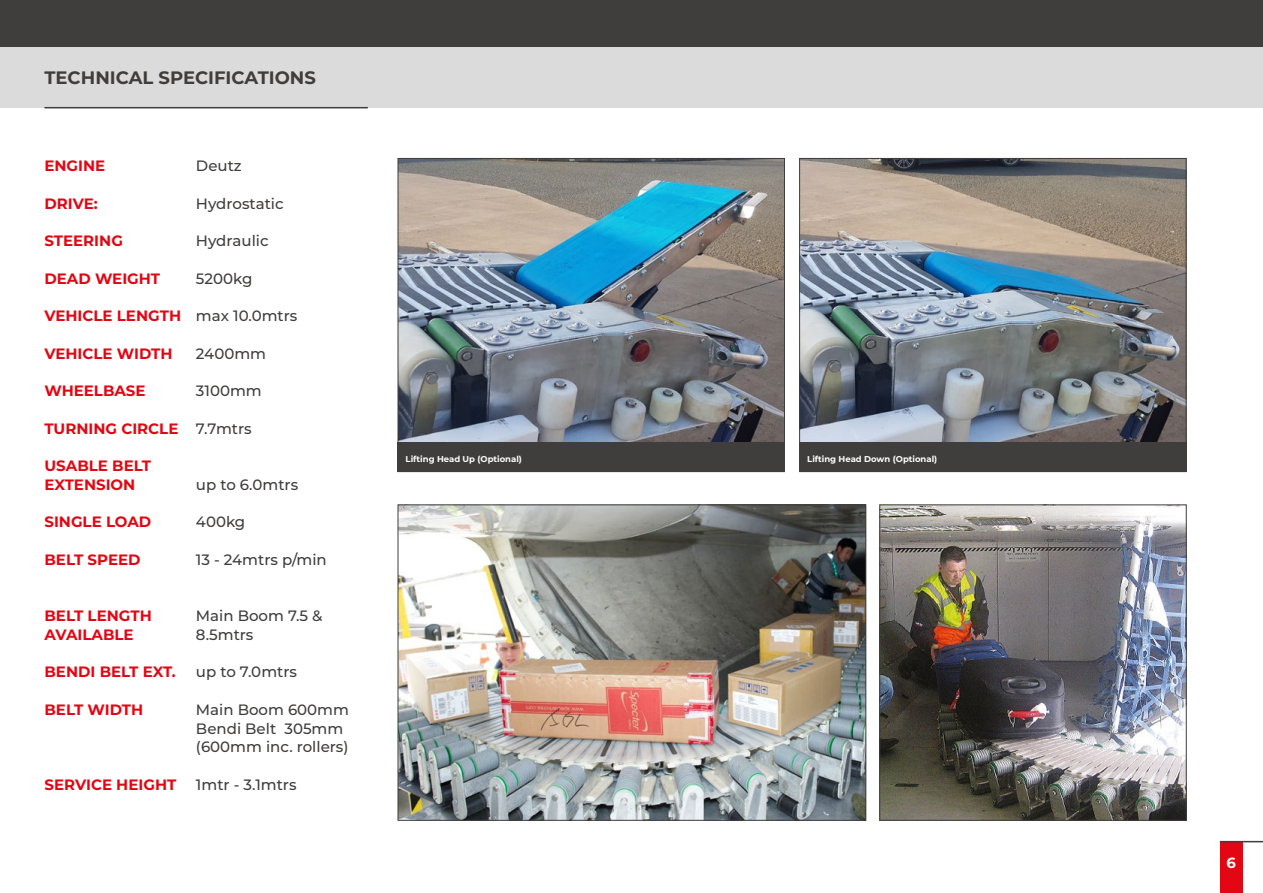
<style>
.page{position:relative;width:1263px;height:893px;background:#fff}
.page>*{position:absolute;margin:0;border:0;box-sizing:border-box;transform-origin:0 0}
.t1{font:700 18px "Montserrat";color:#403e3d}
.t2{font:700 15px/18.8px "Montserrat";color:#e30613}
.t3{font:500 15px/18.8px "Montserrat";color:#403e3d}
.t4{font:700 14.7px "Montserrat";color:#fff}
.t5{font:700 8.4px "Montserrat";color:#fff}
.s1{font-weight:500;color:#403e3d}
</style>
<div class="page">
<div style="left:1220px;top:842px;width:23px;height:51px;background:#e30613"></div>
<hr style="left:1220px;top:841px;width:43px;height:1px;background:#403e3d">
<div style="left:0;top:0;width:1263px;height:47px;background:#403e3d"></div>
<div style="left:0;top:47px;width:1263px;height:61px;background:#dcdbdb"></div>
<img style="left:881px;top:506px;width:304px;height:313px">
<div style="left:879px;top:504px;width:308px;height:317px;border:1px solid #403e3d"></div>
<img style="left:400px;top:506px;width:464px;height:313px">
<div style="left:398px;top:504px;width:468px;height:317px;border:1px solid #403e3d"></div>
<img style="left:400px;top:160px;width:383px;height:283px">
<img style="left:801px;top:160px;width:383px;height:283px">
<div style="left:398px;top:443px;width:387px;height:29px;background:#403e3d"></div>
<div style="left:799px;top:443px;width:387px;height:29px;background:#403e3d"></div>
<hr style="left:44px;top:107px;width:324px;height:1px;background:#403e3d">
<p class="t1" style="left:44px;top:65px;width:273px">TECHNICAL SPECIFICATIONS</p>
<p class="t2" style="left:44px;top:156px;width:62px">ENGINE</p>
<p class="t3" style="left:196px;top:156px;width:47px">Deutz</p>
<p class="t2" style="left:44px;top:193px;width:55px">DRIVE:</p>
<p class="t3" style="left:196px;top:193px;width:89px">Hydrostatic</p>
<p class="t2" style="left:44px;top:231px;width:80px">STEERING</p>
<p class="t3" style="left:196px;top:231px;width:74px">Hydraulic</p>
<p class="t2" style="left:44px;top:268px;width:117px">DEAD WEIGHT</p>
<p class="t3" style="left:196px;top:268px;width:58px">5200kg</p>
<p class="t2" style="left:44px;top:306px;width:254px">VEHICLE LENGTH <span class="s1">max 10.0mtrs</span></p>
<p class="t2" style="left:44px;top:343px;width:130px">VEHICLE WIDTH</p>
<p class="t3" style="left:196px;top:343px;width:72px">2400mm</p>
<p class="t2" style="left:44px;top:381px;width:103px">WHEELBASE</p>
<p class="t3" style="left:196px;top:381px;width:67px">3100mm</p>
<p class="t2" style="left:44px;top:418px;width:209px">TURNING CIRCLE <span class="s1">7.7mtrs</span></p>
<p class="t2" style="left:44px;top:456px;width:108px">USABLE BELT<br>EXTENSION</p>
<p class="t3" style="left:196px;top:474px;width:104px">up to 6.0mtrs</p>
<p class="t2" style="left:44px;top:512px;width:108px">SINGLE LOAD</p>
<p class="t3" style="left:196px;top:512px;width:51px">400kg</p>
<p class="t2" style="left:44px;top:549px;width:98px">BELT SPEED</p>
<p class="t3" style="left:196px;top:549px;width:132px">13 - 24mtrs p/min</p>
<p class="t2" style="left:44px;top:606px;width:109px">BELT LENGTH</p>
<p class="t3" style="left:196px;top:606px;width:128px">Main Boom 7.5 &amp;</p>
<p class="t2" style="left:44px;top:624px;width:91px">AVAILABLE</p>
<p class="t3" style="left:196px;top:624px;width:59px">8.5mtrs</p>
<p class="t2" style="left:44px;top:662px;width:133px">BENDI BELT EXT.</p>
<p class="t3" style="left:196px;top:662px;width:103px">up to 7.0mtrs</p>
<p class="t2" style="left:44px;top:699px;width:100px">BELT WIDTH</p>
<p class="t3" style="left:196px;top:699px;width:155px">Main Boom 600mm<br>Bendi Belt 305mm (600mm inc. rollers)</p>
<p class="t2" style="left:44px;top:774px;width:133px">SERVICE HEIGHT</p>
<p class="t3" style="left:196px;top:774px;width:102px">1mtr - 3.1mtrs</p>
<p class="t5" style="left:406px;top:452px;width:118px">Lifting Head Up (Optional)</p>
<p class="t5" style="left:807px;top:452px;width:132px">Lifting Head Down (Optional)</p>
<p class="t4" style="left:1226px;top:852px;width:11px">6</p>
</div>
